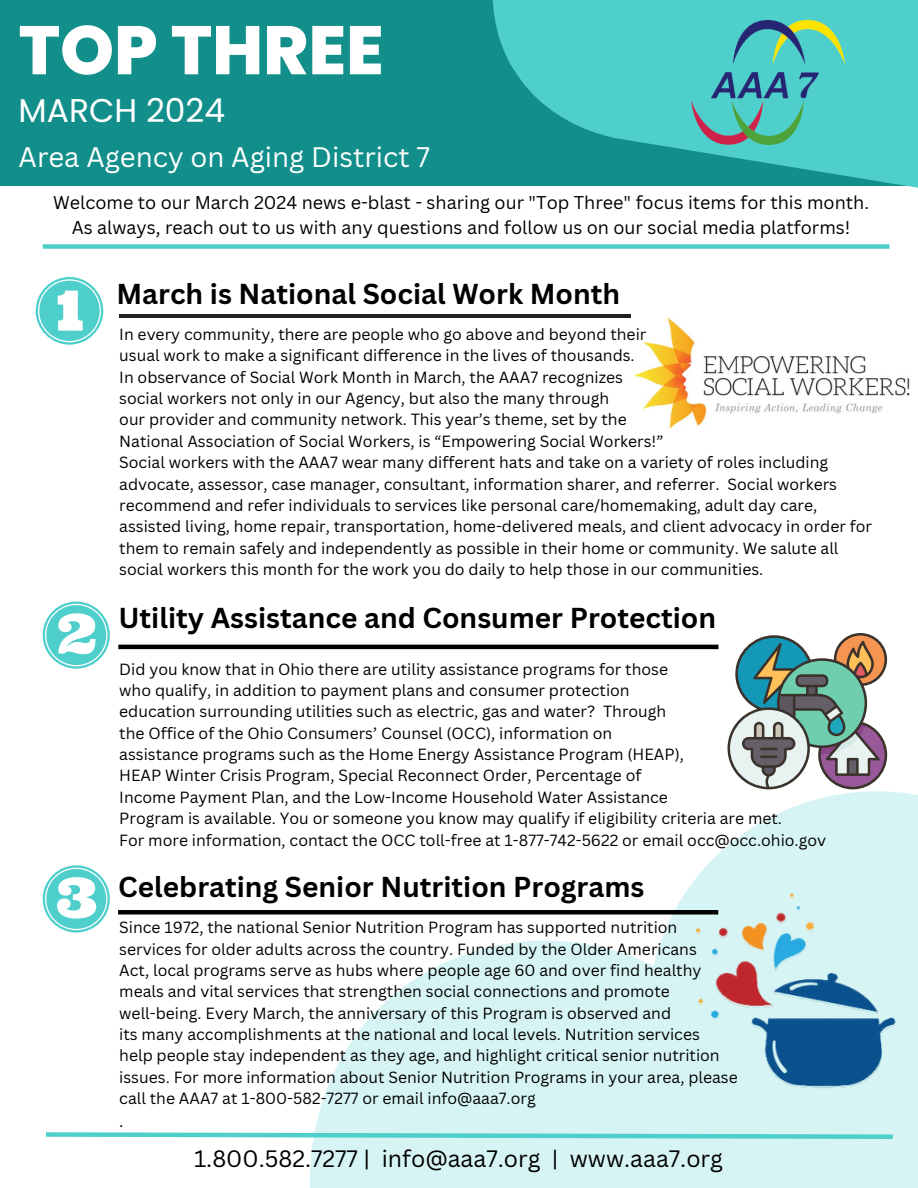
<style>
.page{position:relative;width:918px;height:1188px;background:#fff}
.page>*{position:absolute;margin:0;border:0;box-sizing:border-box;transform-origin:0 0}
.t1{font:800 68.55px "Poppins";color:#fff}
.t2{font:32.85px "Poppins";color:#fff}
.t3{font:700 28.05px "Canva Sans";color:#000}
.t4{font:27.45px "Canva Sans";color:#fff}
.t5{font:23.1px "Canva Sans";color:#000}
.t6{font:18px/24.8px "Canva Sans";color:#000;text-align:center}
.t7{font:16.65px "Canva Sans";color:#000}
.t8{font:15.75px/21.3px "Canva Sans";color:#000}
</style>
<div class="page">
<div style="left:0;top:0;width:918px;height:186px;background:#128f8b"></div>
<svg style="left:492px;top:0;width:426px;height:188px;fill:#4ecfcb"></svg>
<img style="left:691px;top:20px;width:153px;height:124px">
<svg style="left:36px;top:277px;width:67px;height:68px"></svg>
<svg style="left:43px;top:602px;width:67px;height:67px"></svg>
<svg style="left:43px;top:865px;width:67px;height:68px"></svg>
<svg style="left:46px;top:1132px;width:250px;height:6px"></svg>
<svg style="left:296px;top:789px;width:622px;height:399px;fill:#d6f4f3"></svg>
<div style="left:43px;top:244px;width:847px;height:5px;background:#4ecfcb"></div>
<hr style="left:119px;top:315px;width:647px;height:3px;background:#231f20">
<div style="left:118px;top:910px;width:600px;height:5px;background:#000"></div>
<hr style="left:118px;top:645px;width:600px;height:4px;background:#000">
<img style="left:631px;top:315px;width:279px;height:114px">
<svg style="left:728px;top:633px;width:159px;height:156px"></svg>
<img style="left:680px;top:891px;width:232px;height:201px">
<p class="t1" style="left:19px;top:2px;width:367px">TOP THREE</p>
<p class="t2" style="left:19px;top:87px;width:208px">MARCH 2024</p>
<h3 class="t4" style="left:19px;top:138px;width:413px">Area Agency on Aging District 7</h3>
<p class="t6" style="left:53px;top:190px;width:818px">Welcome to our March 2024 news e-blast - sharing our "Top Three" focus items for this month.<br>As always, reach out to us with any questions and follow us on our social media platforms!</p>
<p class="t3" style="left:116px;top:274px;width:505px">March is National Social Work Month</p>
<p class="t8" style="left:119px;top:323px;width:529px">In every community, there are people who go above and beyond their</p>
<p class="t8" style="left:119px;top:345px;width:517px">usual work to make a significant difference in the lives of thousands.</p>
<p class="t8" style="left:119px;top:366px;width:505px">In observance of Social Work Month in March, the AAA7 recognizes</p>
<h3 class="t8" style="left:119px;top:387px;width:491px">social workers not only in our Agency, but also the many through</h3>
<p class="t8" style="left:119px;top:409px;width:509px">our provider and community network. This year’s theme, set by the</p>
<p class="t8" style="left:119px;top:430px;width:546px">National Association of Social Workers, is “Empowering Social Workers!”</p>
<p class="t8" style="left:119px;top:451px;width:754px">Social workers with the AAA7 wear many different hats and take on a variety of roles including advocate, assessor, case manager, consultant, information sharer, and referrer. Social workers recommend and refer individuals to services like personal care/homemaking, adult day care, assisted living, home repair, transportation, home-delivered meals, and client advocacy in order for them to remain safely and independently as possible in their home or community. We salute all social workers this month for the work you do daily to help those in our communities.</p>
<p class="t3" style="left:118px;top:598px;width:599px">Utility Assistance and Consumer Protection</p>
<h6 class="t8" style="left:119px;top:658px;width:550px">Did you know that in Ohio there are utility assistance programs for those</h6>
<p class="t8" style="left:119px;top:679px;width:512px">who qualify, in addition to payment plans and consumer protection</p>
<h3 class="t8" style="left:119px;top:701px;width:549px">education surrounding utilities such as electric, gas and water? Through</h3>
<p class="t8" style="left:119px;top:722px;width:494px">the Office of the Ohio Consumers’ Counsel (OCC), information on</p>
<p class="t8" style="left:119px;top:743px;width:566px">assistance programs such as the Home Energy Assistance Program (HEAP),</p>
<p class="t8" style="left:119px;top:765px;width:524px">HEAP Winter Crisis Program, Special Reconnect Order, Percentage of</p>
<p class="t8" style="left:119px;top:786px;width:550px">Income Payment Plan, and the Low-Income Household Water Assistance</p>
<p class="t8" style="left:119px;top:807px;width:664px">Program is available. You or someone you know may qualify if eligibility criteria are met.</p>
<p class="t8" style="left:119px;top:829px;width:708px">For more information, contact the OCC toll-free at 1-877-742-5622 or email occ@occ.ohio.gov</p>
<p class="t3" style="left:118px;top:867px;width:528px">Celebrating Senior Nutrition Programs</p>
<p class="t8" style="left:119px;top:916px;width:579px">Since 1972, the national Senior Nutrition Program has supported nutrition services for older adults across the country. Funded by the Older Americans</p>
<p class="t8" style="left:119px;top:959px;width:584px">Act, local programs serve as hubs where people age 60 and over find healthy meals and vital services that strengthen social connections and promote</p>
<p class="t8" style="left:119px;top:1002px;width:553px">well-being. Every March, the anniversary of this Program is observed and</p>
<p class="t8" style="left:119px;top:1023px;width:582px">its many accomplishments at the national and local levels. Nutrition services</p>
<p class="t8" style="left:119px;top:1045px;width:620px">help people stay independent as they age, and highlight critical senior nutrition issues. For more information about Senior Nutrition Programs in your area, please call the AAA7 at 1-800-582-7277 or email info@aaa7.org</p>
<p class="t7" style="left:119px;top:1109px;width:6px">.</p>
<p class="t5" style="left:194px;top:1142px;width:530px">1.800.582.7277 | info@aaa7.org | www.aaa7.org</p>
</div>
